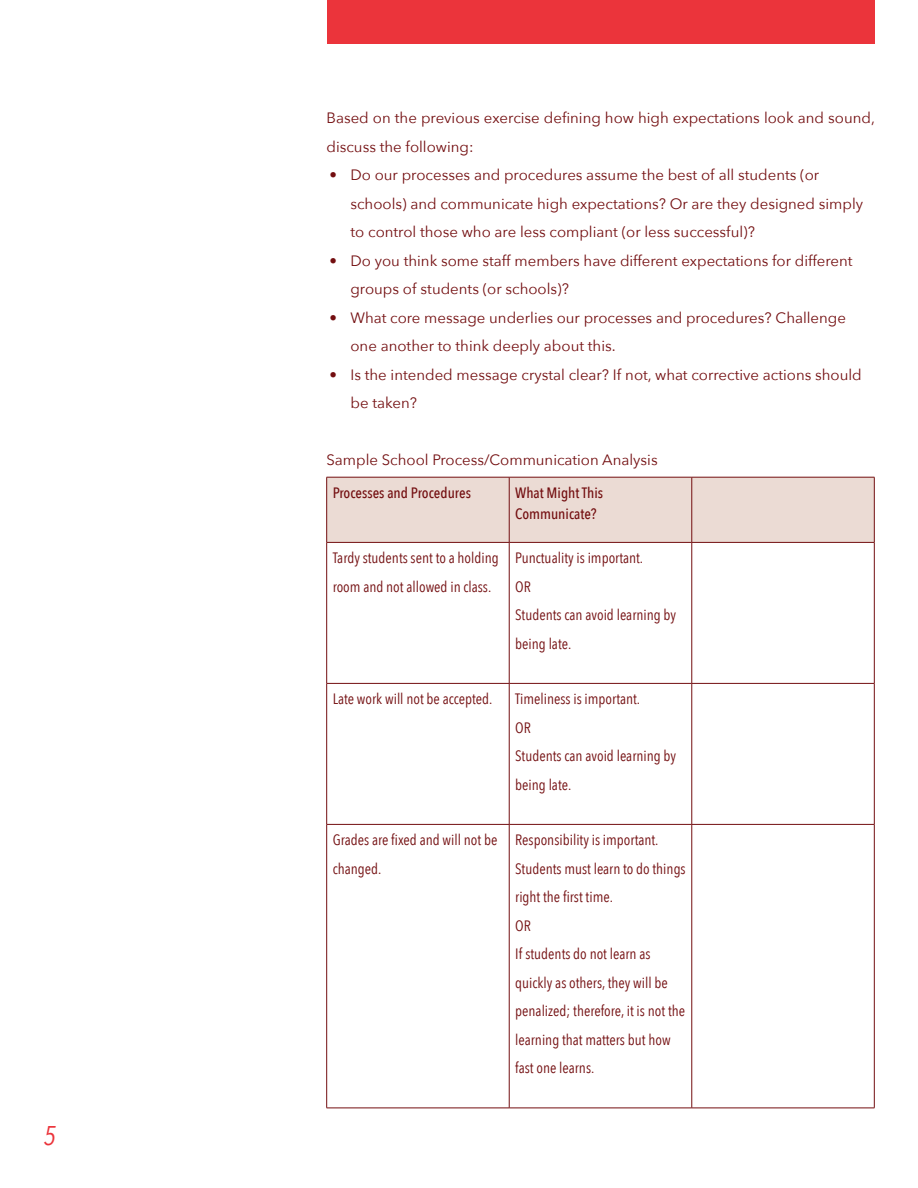
<style>
.page{position:relative;width:918px;height:1188px;background:#fff}
.page>*{position:absolute;margin:0;border:0;box-sizing:border-box;transform-origin:0 0}
.t1{font:italic 27px "Avenir Next Condensed";color:#eb343b}
.body{font:15px/28.5px "Avenir Next";color:#730e10}
.table_body{font:15px/28.5px "Avenir Next Condensed";color:#730e10}
.body-2{font:500 15px/21px "Avenir Next Condensed";color:#730e10}
</style>
<div class="page">
<div style="left:327px;top:0;width:547px;height:44px;background:#eb343b"></div>
<div style="left:327px;top:478px;width:547px;height:64px;background:#ebdbd4"></div>
<hr style="left:326px;top:543px;width:1px;height:140px;background:#730e10">
<hr style="left:509px;top:543px;width:1px;height:140px;background:#730e10">
<hr style="left:692px;top:543px;width:1px;height:140px;background:#730e10">
<hr style="left:874px;top:543px;width:1px;height:140px;background:#730e10">
<hr style="left:327px;top:683px;width:182px;height:1px;background:#730e10">
<hr style="left:326px;top:684px;width:1px;height:140px;background:#730e10">
<hr style="left:509px;top:683px;width:183px;height:1px;background:#730e10">
<hr style="left:509px;top:684px;width:1px;height:140px;background:#730e10">
<hr style="left:692px;top:683px;width:182px;height:1px;background:#730e10">
<hr style="left:692px;top:684px;width:1px;height:140px;background:#730e10">
<hr style="left:874px;top:684px;width:1px;height:140px;background:#730e10">
<hr style="left:327px;top:824px;width:182px;height:1px;background:#730e10">
<hr style="left:326px;top:825px;width:1px;height:283px;background:#730e10">
<hr style="left:509px;top:824px;width:183px;height:1px;background:#730e10">
<hr style="left:509px;top:825px;width:1px;height:283px;background:#730e10">
<hr style="left:692px;top:824px;width:182px;height:1px;background:#730e10">
<hr style="left:692px;top:825px;width:1px;height:283px;background:#730e10">
<hr style="left:874px;top:825px;width:1px;height:283px;background:#730e10">
<hr style="left:327px;top:1108px;width:182px;height:1px;background:#730e10">
<hr style="left:509px;top:1108px;width:183px;height:1px;background:#730e10">
<hr style="left:692px;top:1108px;width:182px;height:1px;background:#730e10">
<hr style="left:326px;top:477px;width:1px;height:65px;background:#730e10">
<hr style="left:327px;top:477px;width:182px;height:1px;background:#730e10">
<hr style="left:509px;top:477px;width:183px;height:1px;background:#730e10">
<hr style="left:692px;top:477px;width:182px;height:1px;background:#730e10">
<hr style="left:509px;top:477px;width:1px;height:65px;background:#730e10">
<hr style="left:692px;top:477px;width:1px;height:65px;background:#730e10">
<hr style="left:874px;top:477px;width:1px;height:65px;background:#730e10">
<hr style="left:327px;top:542px;width:182px;height:1px;background:#730e10">
<hr style="left:509px;top:542px;width:183px;height:1px;background:#730e10">
<hr style="left:692px;top:542px;width:182px;height:1px;background:#730e10">
<h1 class="t1" style="left:44px;top:1119px;width:14px">5</h1>
<p class="body" style="left:327px;top:104px;width:550px">Based on the previous exercise defining how high expectations look and sound, discuss the following:</p>
<p class="body" style="left:351px;top:161px;width:514px;text-indent:-21px">• Do our processes and procedures assume the best of all students (or schools) and communicate high expectations? Or are they designed simply to control those who are less compliant (or less successful)?</p>
<p class="body" style="left:351px;top:246px;width:504px;text-indent:-21px">• Do you think some staff members have different expectations for different groups of students (or schools)?</p>
<p class="body" style="left:351px;top:303px;width:497px;text-indent:-21px">• What core message underlies our processes and procedures? Challenge one another to think deeply about this.</p>
<p class="body" style="left:351px;top:360px;width:513px;text-indent:-21px">• Is the intended message crystal clear? If not, what corrective actions should be taken?</p>
<p class="body" style="left:327px;top:446px;width:333px">Sample School Process/Communication Analysis</p>
<p class="body-2" style="left:333px;top:482px;width:140px">Processes and Procedures</p>
<p class="body-2" style="left:515px;top:482px;width:90px">What Might This<br>Communicate?</p>
<p class="table_body" style="left:333px;top:544px;width:168px">Tardy students sent to a holding room and not allowed in class.</p>
<p class="table_body" style="left:515px;top:544px;width:130px">Punctuality is important.</p>
<p class="table_body" style="left:515px;top:572px;width:17px">OR</p>
<p class="table_body" style="left:515px;top:601px;width:163px">Students can avoid learning by being late.</p>
<p class="table_body" style="left:333px;top:685px;width:161px">Late work will not be accepted.</p>
<p class="table_body" style="left:515px;top:685px;width:126px">Timeliness is important.</p>
<p class="table_body" style="left:515px;top:713px;width:17px">OR</p>
<p class="table_body" style="left:515px;top:742px;width:163px">Students can avoid learning by being late.</p>
<p class="table_body" style="left:333px;top:826px;width:166px">Grades are fixed and will not be changed.</p>
<p class="table_body" style="left:515px;top:826px;width:172px">Responsibility is important.<br>Students must learn to do things right the first time.</p>
<p class="table_body" style="left:515px;top:911px;width:17px">OR</p>
<p class="table_body" style="left:515px;top:940px;width:171px">If students do not learn as quickly as others, they will be penalized; therefore, it is not the learning that matters but how fast one learns.</p>
</div>
